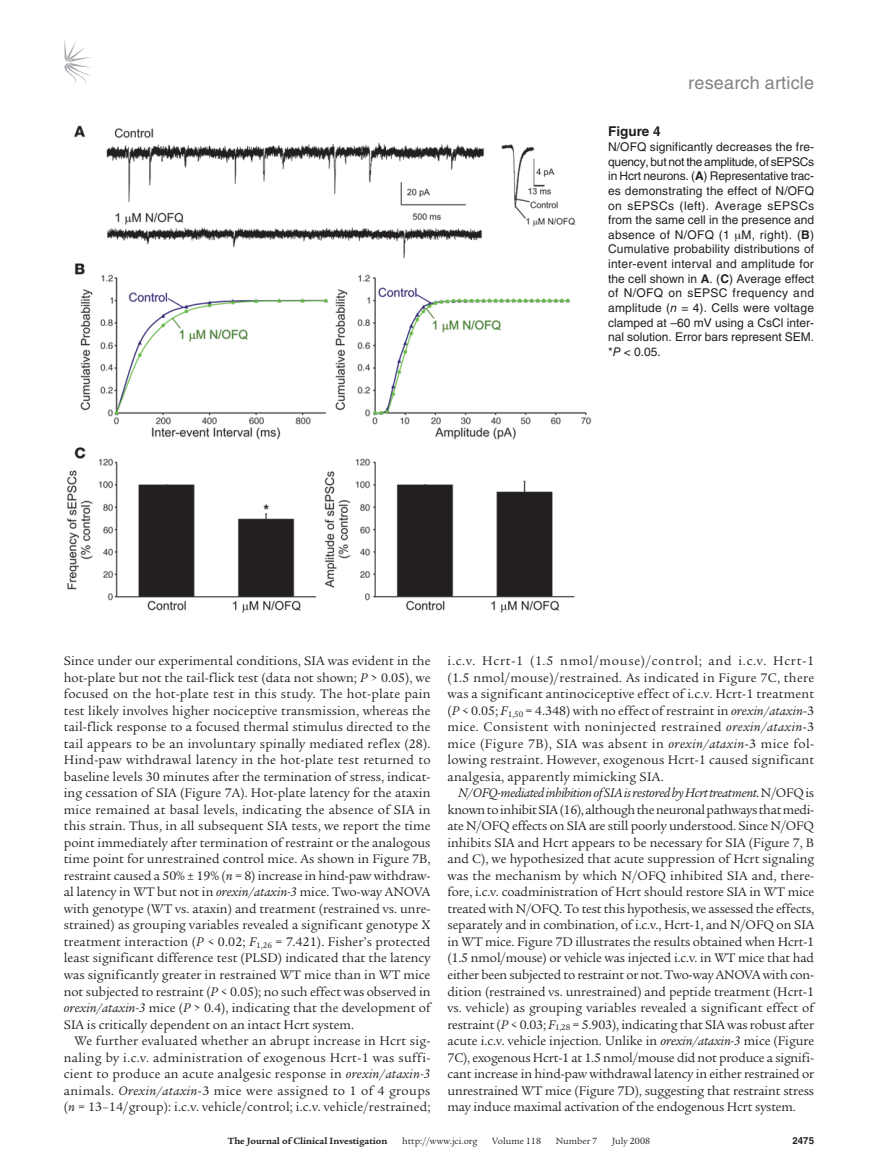
<style>
.page{position:relative;width:878px;height:1174px;background:#fff}
.page>*{position:absolute;margin:0;border:0;box-sizing:border-box;transform-origin:0 0}
.t1{font:18px "Helvetica LT Std";letter-spacing:.01em;color:#808285}
.t2{font:13.5px/16.5px "Legacy Serif Std";letter-spacing:.01em;color:#231f20;text-align:justify}
.t3{font:700 13.5px "Helvetica LT Std";color:#231f20}
.t4{font:12px/14.7px "Helvetica LT Std";color:#231f20;text-align:justify}
.t5{font:9.75px "Legacy Serif Std";color:#231f20}
.t6{font:700 9.75px "Legacy Serif Std";color:#231f20}
.t7{font:700 9.75px "Helvetica LT Std";color:#231f20}
.s1{font-weight:700}
.s2{font-style:italic}
</style>
<div class="page">
<svg style="left:64px;top:39px;width:27px;height:45px"></svg>
<img style="left:67px;top:125px;width:524px;height:488px">
<h1 class="t1" style="left:688px;top:72px;width:127px">research article</h1>
<p class="t3" style="left:608px;top:123px;width:54px">Figure 4</p>
<p class="t4" style="left:608px;top:139px;width:208px">N/OFQ significantly decreases the fre&shy;quency, but not the amplitude, of sEPSCs in Hcrt neurons. (<span class="s1">A</span>) Representative trac&shy;es demonstrating the effect of N/OFQ on sEPSCs (left). Average sEPSCs from the same cell in the presence and absence of N/OFQ (1 M, right). (<span class="s1">B</span>)<br>Cumulative probability distributions of inter-event interval and amplitude for the cell shown in <span class="s1">A</span>. (<span class="s1">C</span>) Average effect of N/OFQ on sEPSC frequency and amplitude (<span class="s2">n</span> = 4). Cells were voltage clamped at –60 mV using a CsCl inter&shy;nal solution. Error bars represent SEM. *<span class="s2">P</span> &lt; 0.05.</p>
<p class="t2" style="left:64px;top:653px;width:368px">Since under our experimental conditions, SIA was evident in the hot-plate but not the tail-flick test (data not shown; <span class="s2">P</span> &gt; 0.05), we focused on the hot-plate test in this study. The hot-plate pain test likely involves higher nociceptive transmission, whereas the tail-flick response to a focused thermal stimulus directed to the tail appears to be an involuntary spinally mediated reflex (28).<br>Hind-paw withdrawal latency in the hot-plate test returned to baseline levels 30 minutes after the termination of stress, indicat&shy;ing cessation of SIA (Figure 7A). Hot-plate latency for the ataxin mice remained at basal levels, indicating the absence of SIA in this strain. Thus, in all subsequent SIA tests, we report the time point immediately after termination of restraint or the analogous time point for unrestrained control mice. As shown in Figure 7B, restraint caused a 50% ± 19% (<span class="s2">n</span> = 8) increase in hind-paw withdraw&shy;al latency in WT but not in <span class="s2">orexin/ataxin-3</span> mice. Two-way ANOVA with genotype (WT vs. ataxin) and treatment (restrained vs. unre&shy;strained) as grouping variables revealed a significant genotype X treatment interaction (<span class="s2">P</span> &lt; 0.02; <span class="s2">F</span><sub>1,26</sub> = 7.421). Fisher’s protected least significant difference test (PLSD) indicated that the latency was significantly greater in restrained WT mice than in WT mice not subjected to restraint (<span class="s2">P</span> &lt; 0.05); no such effect was observed in <span class="s2">orexin/ataxin-3</span> mice (<span class="s2">P</span> &gt; 0.4), indicating that the development of SIA is critically dependent on an intact Hcrt system.</p>
<p class="t2" style="left:64px;top:1032px;width:368px;text-indent:11px">We further evaluated whether an abrupt increase in Hcrt sig&shy;naling by i.c.v. administration of exogenous Hcrt-1 was suffi&shy;cient to produce an acute analgesic response in <span class="s2">orexin/ataxin-3 </span>animals. <span class="s2">Orexin/ataxin</span>-3 mice were assigned to 1 of 4 groups (<span class="s2">n</span> = 13–14/group): i.c.v. vehicle/control; i.c.v. vehicle/restrained;</p>
<p class="t2" style="left:447px;top:653px;width:368px">i.c.v. Hcrt-1 (1.5 nmol/mouse)/control; and i.c.v. Hcrt-1 (1.5 nmol/mouse)/restrained. As indicated in Figure 7C, there was a significant antinociceptive effect of i.c.v. Hcrt-1 treatment (<span class="s2">P</span> &lt; 0.05; <span class="s2">F</span><sub>1,50</sub> = 4.348) with no effect of restraint in <span class="s2">orexin/ataxin</span>-3 mice. Consistent with noninjected restrained <span class="s2">orexin/ataxin</span>-3 mice (Figure 7B), SIA was absent in <span class="s2">orexin/ataxin</span>-3 mice fol&shy;lowing restraint. However, exogenous Hcrt-1 caused significant analgesia, apparently mimicking SIA.</p>
<p class="t2" style="left:447px;top:785px;width:368px;text-indent:11px"><span class="s2">N/OFQ-mediated inhibition of SIA is restored by Hcrt treatment</span>.N/OFQis knowntoinhibitSIA(16),althoughtheneuronalpathwaysthatmedi&shy;ate N/OFQ effects on SIA are still poorly understood. Since N/OFQ inhibits SIA and Hcrt appears to be necessary for SIA (Figure 7, B and C), we hypothesized that acute suppression of Hcrt signaling was the mechanism by which N/OFQ inhibited SIA and, there&shy;fore, i.c.v. coadministration of Hcrt should restore SIA in WT mice treated with N/OFQ. To test this hypothesis, we assessed the effects, separately and in combination, of i.c.v., Hcrt-1, and N/OFQ on SIA in WT mice. Figure 7D illustrates the results obtained when Hcrt-1 (1.5 nmol/mouse) or vehicle was injected i.c.v. in WT mice that had either been subjected to restraint or not. Two-way ANOVA with con&shy;dition (restrained vs. unrestrained) and peptide treatment (Hcrt-1 vs. vehicle) as grouping variables revealed a significant effect of restraint (<span class="s2">P</span> &lt; 0.03; <span class="s2">F</span><sub>1,28</sub> = 5.903), indicating that SIA was robust after acute i.c.v. vehicle injection. Unlike in <span class="s2">orexin/ataxin-3</span> mice (Figure 7C), exogenous Hcrt-1 at 1.5 nmol/mouse did not produce a signifi&shy;cant increase in hind-paw withdrawal latency in either restrained or unrestrained WT mice (Figure 7D), suggesting that restraint stress may induce maximal activation of the endogenous Hcrt system.</p>
<p class="t6" style="left:228px;top:1135px;width:161px">The Journal of Clinical Investigation</p>
<p class="t5" style="left:402px;top:1135px;width:77px">http://www.jci.org</p>
<p class="t5" style="left:492px;top:1135px;width:50px">Volume 118</p>
<p class="t5" style="left:556px;top:1135px;width:43px">Number 7</p>
<p class="t5" style="left:612px;top:1135px;width:40px">July 2008</p>
<p class="t7" style="left:792px;top:1134px;width:23px">2475</p>
</div>
